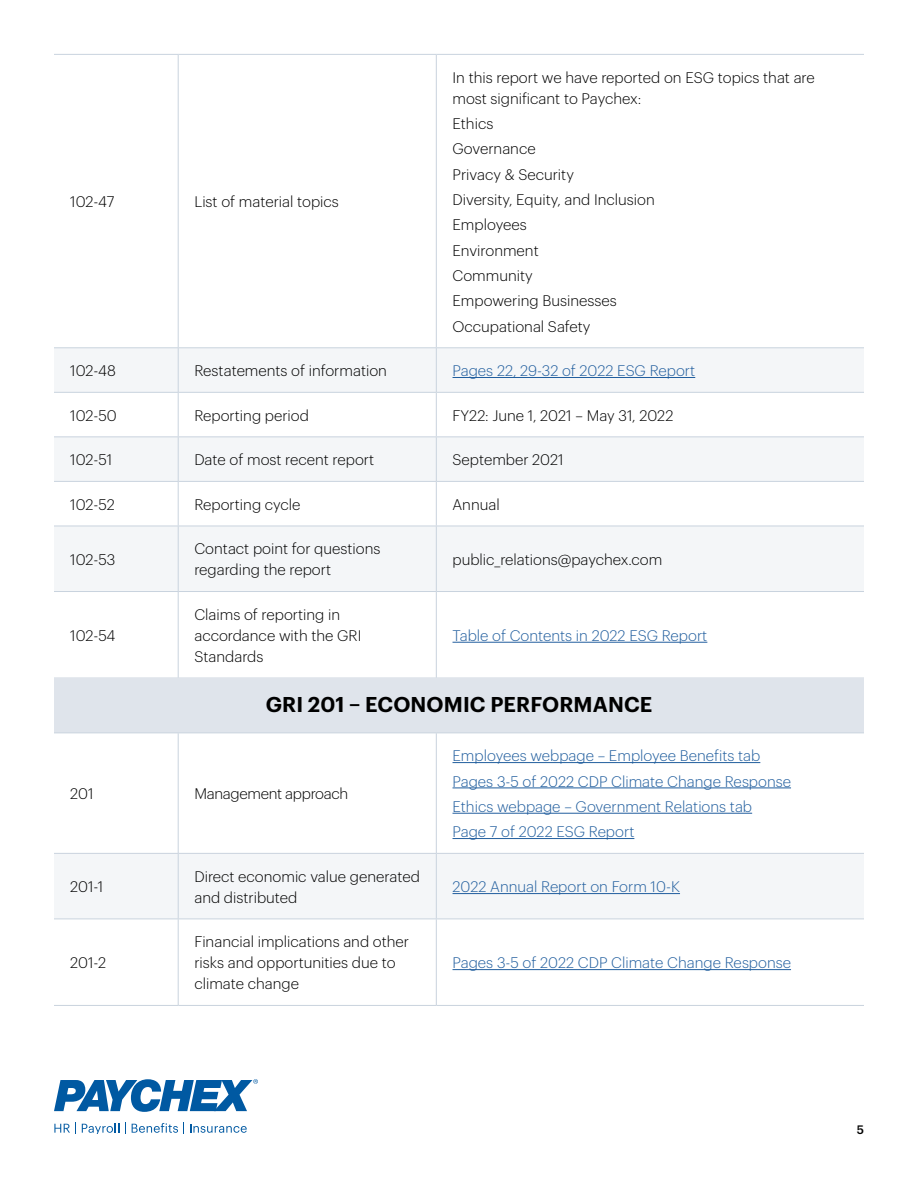
<style>
.page{position:relative;width:918px;height:1188px;background:#fff}
.page>*{position:absolute;margin:0;border:0;box-sizing:border-box;transform-origin:0 0}
.t1{font:600 21px "Graphik";letter-spacing:.005em;color:#000}
.t2{font:300 15px/25.3px "Graphik";color:#000}
.t3{font:300 15px/25.3px "Graphik";color:#215e9e}
.t4{font:300 15px "Graphik";letter-spacing:-.02em;color:#000}
.t5{font:500 12px "Graphik";color:#000}
</style>
<div class="page">
<svg style="left:54px;top:1123px;width:22px;height:11px"></svg>
<svg style="left:82px;top:1123px;width:37px;height:11px"></svg>
<svg style="left:132px;top:1123px;width:52px;height:11px"></svg>
<svg style="left:190px;top:1124px;width:57px;height:9px"></svg>
<svg style="left:54px;top:1079px;width:203px;height:33px"></svg>
<svg style="left:54px;top:348px;width:810px;height:243px;fill:#f4f6f8"></svg>
<hr style="left:54px;top:54px;width:124px;height:1px;background:#c9d3de">
<hr style="left:178px;top:54px;width:258px;height:1px;background:#c9d3de">
<hr style="left:178px;top:55px;width:1px;height:292px;background:#c9d3de">
<hr style="left:436px;top:54px;width:428px;height:1px;background:#c9d3de">
<hr style="left:436px;top:55px;width:1px;height:292px;background:#c9d3de">
<hr style="left:54px;top:347px;width:124px;height:1px;background:#c9d3de">
<hr style="left:178px;top:347px;width:258px;height:1px;background:#c9d3de">
<hr style="left:178px;top:348px;width:1px;height:44px;background:#c9d3de">
<hr style="left:436px;top:347px;width:428px;height:1px;background:#c9d3de">
<hr style="left:436px;top:348px;width:1px;height:44px;background:#c9d3de">
<hr style="left:54px;top:392px;width:124px;height:1px;background:#c9d3de">
<hr style="left:178px;top:392px;width:258px;height:1px;background:#c9d3de">
<hr style="left:178px;top:393px;width:1px;height:43px;background:#c9d3de">
<hr style="left:436px;top:392px;width:428px;height:1px;background:#c9d3de">
<hr style="left:436px;top:393px;width:1px;height:43px;background:#c9d3de">
<hr style="left:54px;top:436px;width:124px;height:1px;background:#c9d3de">
<hr style="left:178px;top:436px;width:258px;height:1px;background:#c9d3de">
<hr style="left:178px;top:437px;width:1px;height:44px;background:#c9d3de">
<hr style="left:436px;top:436px;width:428px;height:1px;background:#c9d3de">
<hr style="left:436px;top:437px;width:1px;height:44px;background:#c9d3de">
<hr style="left:54px;top:481px;width:124px;height:1px;background:#c9d3de">
<hr style="left:178px;top:481px;width:258px;height:1px;background:#c9d3de">
<hr style="left:178px;top:482px;width:1px;height:44px;background:#c9d3de">
<hr style="left:436px;top:481px;width:428px;height:1px;background:#c9d3de">
<hr style="left:436px;top:482px;width:1px;height:44px;background:#c9d3de">
<hr style="left:54px;top:526px;width:124px;height:1px;background:#c9d3de">
<hr style="left:178px;top:526px;width:258px;height:1px;background:#c9d3de">
<hr style="left:178px;top:526px;width:1px;height:65px;background:#c9d3de">
<hr style="left:436px;top:526px;width:428px;height:1px;background:#c9d3de">
<hr style="left:436px;top:526px;width:1px;height:65px;background:#c9d3de">
<hr style="left:54px;top:591px;width:124px;height:1px;background:#c9d3de">
<hr style="left:178px;top:591px;width:258px;height:1px;background:#c9d3de">
<hr style="left:178px;top:592px;width:1px;height:86px;background:#c9d3de">
<hr style="left:436px;top:591px;width:428px;height:1px;background:#c9d3de">
<hr style="left:436px;top:592px;width:1px;height:86px;background:#c9d3de">
<hr style="left:453px;top:377px;width:242px;height:1px;background:#215e9e">
<hr style="left:453px;top:642px;width:254px;height:1px;background:#215e9e">
<div style="left:54px;top:678px;width:810px;height:54px;background:#dfe4eb"></div>
<svg style="left:54px;top:733px;width:810px;height:272px"></svg>
<div style="left:54px;top:854px;width:810px;height:65px;background:#f4f6f8"></div>
<hr style="left:54px;top:732px;width:124px;height:1px;background:#c9d3de">
<hr style="left:178px;top:732px;width:258px;height:1px;background:#c9d3de">
<hr style="left:436px;top:732px;width:428px;height:1px;background:#c9d3de">
<hr style="left:178px;top:733px;width:1px;height:120px;background:#c9d3de">
<hr style="left:436px;top:733px;width:1px;height:120px;background:#c9d3de">
<hr style="left:54px;top:853px;width:124px;height:1px;background:#c9d3de">
<hr style="left:178px;top:853px;width:258px;height:1px;background:#c9d3de">
<hr style="left:178px;top:854px;width:1px;height:65px;background:#c9d3de">
<hr style="left:436px;top:853px;width:428px;height:1px;background:#c9d3de">
<hr style="left:436px;top:854px;width:1px;height:65px;background:#c9d3de">
<hr style="left:54px;top:919px;width:124px;height:1px;background:#c9d3de">
<hr style="left:178px;top:919px;width:258px;height:1px;background:#c9d3de">
<hr style="left:178px;top:919px;width:1px;height:86px;background:#c9d3de">
<hr style="left:436px;top:919px;width:428px;height:1px;background:#c9d3de">
<hr style="left:436px;top:919px;width:1px;height:86px;background:#c9d3de">
<hr style="left:54px;top:1005px;width:124px;height:1px;background:#c9d3de">
<hr style="left:178px;top:1005px;width:258px;height:1px;background:#c9d3de">
<hr style="left:436px;top:1005px;width:428px;height:1px;background:#c9d3de">
<hr style="left:453px;top:762px;width:307px;height:1px;background:#215e9e">
<hr style="left:453px;top:787px;width:338px;height:1px;background:#215e9e">
<hr style="left:453px;top:813px;width:299px;height:1px;background:#215e9e">
<hr style="left:453px;top:838px;width:181px;height:1px;background:#215e9e">
<hr style="left:453px;top:893px;width:227px;height:1px;background:#215e9e">
<hr style="left:453px;top:969px;width:338px;height:1px;background:#215e9e">
<p class="t2" style="left:70px;top:188px;width:46px">102-47</p>
<p class="t2" style="left:194px;top:188px;width:146px">List of material topics</p>
<p class="t2" style="left:453px;top:66px;width:364px;line-height:21px">In this report we have reported on ESG topics that are most significant to Paychex:</p>
<p class="t2" style="left:453px;top:110px;width:204px">Ethics<br>Governance<br>Privacy &amp; Security<br>Diversity, Equity, and Inclusion<br>Employees<br>Environment<br>Community<br>Empowering Businesses<br>Occupational Safety</p>
<p class="t2" style="left:70px;top:357px;width:47px">102-48</p>
<p class="t2" style="left:194px;top:357px;width:194px">Restatements of information</p>
<p class="t3" style="left:453px;top:357px;width:244px">Pages 22, 29-32 of 2022 ESG Report</p>
<p class="t2" style="left:70px;top:401px;width:48px">102-50</p>
<p class="t2" style="left:194px;top:401px;width:116px">Reporting period</p>
<p class="t2" style="left:453px;top:401px;width:222px">FY22: June 1, 2021 – May 31, 2022</p>
<p class="t2" style="left:70px;top:446px;width:44px">102-51</p>
<p class="t2" style="left:194px;top:446px;width:181px">Date of most recent report</p>
<p class="t2" style="left:453px;top:446px;width:113px">September 2021</p>
<p class="t2" style="left:70px;top:490px;width:46px">102-52</p>
<p class="t2" style="left:194px;top:490px;width:108px">Reporting cycle</p>
<p class="t2" style="left:453px;top:490px;width:49px">Annual</p>
<p class="t2" style="left:70px;top:546px;width:47px">102-53</p>
<p class="t2" style="left:194px;top:537px;width:188px;line-height:21px">Contact point for questions regarding the report</p>
<p class="t2" style="left:453px;top:546px;width:211px">public_relations@paychex.com</p>
<p class="t2" style="left:70px;top:622px;width:47px">102-54</p>
<p class="t2" style="left:194px;top:603px;width:169px;line-height:21px">Claims of reporting in accordance with the GRI<br>Standards</p>
<p class="t3" style="left:453px;top:622px;width:256px">Table of Contents in 2022 ESG Report</p>
<h1 class="t1" style="left:266px;top:688px;width:388px">GRI 201 – ECONOMIC PERFORMANCE</h1>
<p class="t2" style="left:70px;top:780px;width:25px">201</p>
<p class="t4" style="left:194px;top:783px;width:155px">Management approach</p>
<p class="t3" style="left:453px;top:742px;width:340px">Employees webpage – Employee Benefits tab Pages 3-5 of 2022 CDP Climate Change Response Ethics webpage – Government Relations tab<br>Page 7 of 2022 ESG Report</p>
<p class="t2" style="left:70px;top:873px;width:35px">201-1</p>
<p class="t2" style="left:194px;top:865px;width:227px;line-height:21px">Direct economic value generated and distributed</p>
<p class="t3" style="left:453px;top:873px;width:229px">2022 Annual Report on Form 10-K</p>
<p class="t2" style="left:70px;top:949px;width:38px">201-2</p>
<p class="t2" style="left:194px;top:930px;width:216px;line-height:21px">Financial implications and other risks and opportunities due to climate change</p>
<p class="t3" style="left:453px;top:949px;width:340px">Pages 3-5 of 2022 CDP Climate Change Response</p>
<p class="t5" style="left:857px;top:1120px;width:9px">5</p>
</div>
